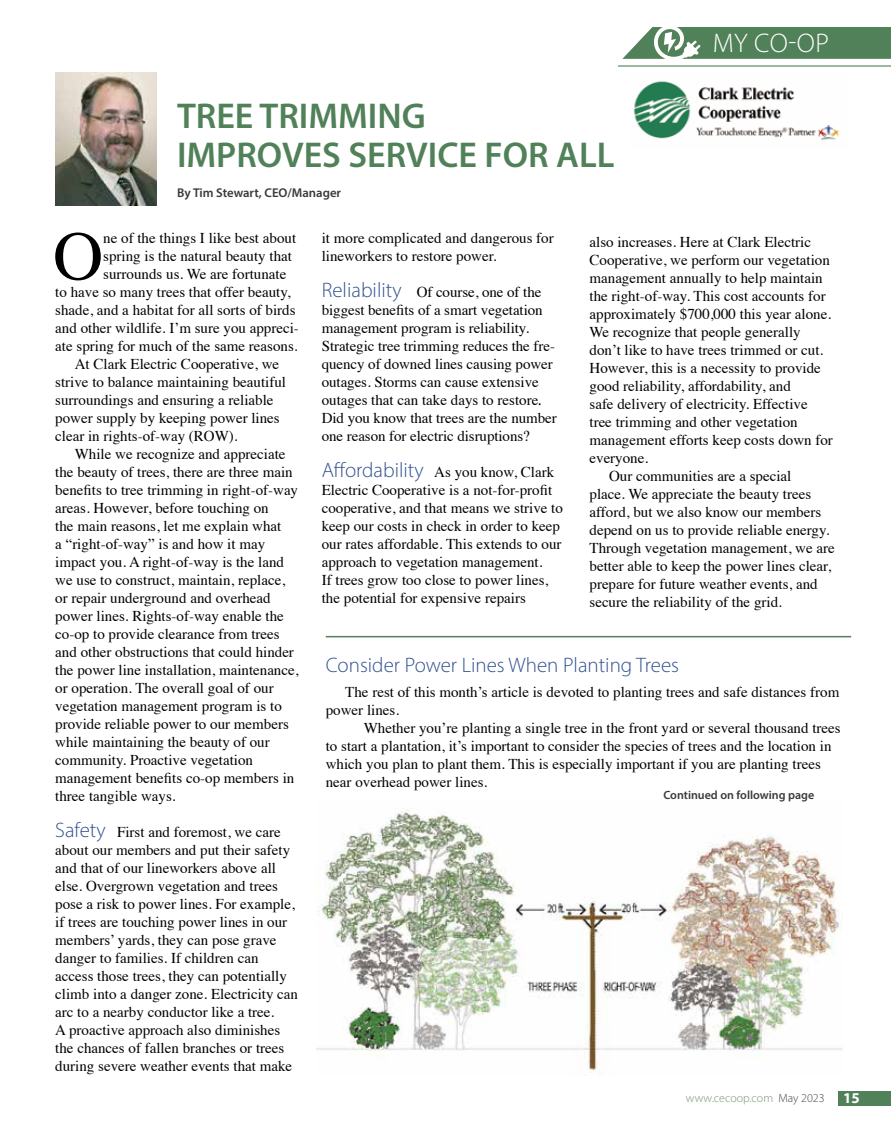
<style>
.page{position:relative;width:891px;height:1134px;background:#fff}
.page>*{position:absolute;margin:0;border:0;box-sizing:border-box;transform-origin:0 0}
.t1{font:69.45px "Times";color:#000}
.t2{font:600 36px/39px "Myriad Pro";color:#518159}
.t3{font:300 27px "Myriad Pro";color:#fff}
.t4{font:300 21px "Myriad Pro";color:#33528f}
.t5{font:15px/18px "Times";color:#000}
.t6{font:600 12.75px "Myriad Pro";color:#393939}
.t7{font:600 12px "Myriad Pro";color:#393939}
.t8{font:300 12px "Myriad Pro";color:#729473}
.s1{font-family:"Myriad Pro";font-weight:300;font-size:21px;color:#33528f}
.s2{font-family:"Myriad Pro"}
.s3{color:#484848}
.s4{font-weight:700;font-size:15px;color:#fff}
</style>
<div class="page">
<img style="left:634px;top:81px;width:205px;height:60px">
<div style="left:838px;top:1091px;width:53px;height:14px;background:#518159"></div>
<hr style="left:618px;top:65px;width:273px;height:2px;background:#518159">
<svg style="left:622px;top:27px;width:269px;height:32px;background:#68916e"></svg>
<img style="left:55px;top:73px;width:102px;height:132px">
<img style="left:317px;top:809px;width:525px;height:265px">
<hr style="left:326px;top:636px;width:525px;height:1px;background:#518159">
<h2 class="t2" style="left:177px;top:96px;width:439px">TREE TRIMMING<br>IMPROVES SERVICE FOR ALL</h2>
<p class="t6" style="left:177px;top:185px;width:165px">By Tim Stewart, CEO/Manager</p>
<h3 class="t3" style="left:713px;top:27px;width:118px">MY CO-OP</h3>
<h1 class="t1" style="left:53px;top:191px;width:52px">O</h1>
<p class="t5" style="left:103px;top:228px;width:194px">ne of the things I like best about</p>
<p class="t5" style="left:103px;top:246px;width:190px">spring is the natural beauty that</p>
<p class="t5" style="left:103px;top:264px;width:185px">surrounds us. We are fortunate</p>
<p class="t5" style="left:55px;top:282px;width:237px">to have so many trees that offer beauty,</p>
<p class="t5" style="left:55px;top:300px;width:242px">shade, and a habitat for all sorts of birds</p>
<p class="t5" style="left:55px;top:318px;width:245px">and other wildlife. I’m sure you appreci-</p>
<p class="t5" style="left:55px;top:336px;width:244px">ate spring for much of the same reasons.</p>
<p class="t5" style="left:75px;top:354px;width:206px">At Clark Electric Cooperative, we</p>
<p class="t5" style="left:55px;top:372px;width:232px">strive to balance maintaining beautiful</p>
<p class="t5" style="left:55px;top:390px;width:220px">surroundings and ensuring a reliable</p>
<p class="t5" style="left:55px;top:408px;width:226px">power supply by keeping power lines</p>
<p class="t5" style="left:55px;top:426px;width:184px">clear in rights-of-way (ROW).</p>
<p class="t5" style="left:75px;top:444px;width:212px">While we recognize and appreciate</p>
<p class="t5" style="left:55px;top:462px;width:239px">the beauty of trees, there are three main</p>
<p class="t5" style="left:55px;top:480px;width:244px">benefits to tree trimming in right-of-way</p>
<p class="t5" style="left:55px;top:498px;width:215px">areas. However, before touching on</p>
<p class="t5" style="left:55px;top:516px;width:228px">the main reasons, let me explain what</p>
<p class="t5" style="left:55px;top:534px;width:211px">a “right-of-way” is and how it may</p>
<p class="t5" style="left:55px;top:552px;width:230px">impact you. A right-of-way is the land</p>
<p class="t5" style="left:55px;top:570px;width:231px">we use to construct, maintain, replace,</p>
<p class="t5" style="left:55px;top:588px;width:217px">or repair underground and overhead</p>
<p class="t5" style="left:55px;top:606px;width:230px">power lines. Rights-of-way enable the</p>
<p class="t5" style="left:55px;top:624px;width:226px">co-op to provide clearance from trees</p>
<p class="t5" style="left:55px;top:642px;width:240px">and other obstructions that could hinder</p>
<p class="t5" style="left:55px;top:660px;width:245px">the power line installation, maintenance,</p>
<p class="t5" style="left:55px;top:678px;width:220px">or operation. The overall goal of our</p>
<p class="t5" style="left:55px;top:696px;width:228px">vegetation management program is to</p>
<p class="t5" style="left:55px;top:714px;width:235px">provide reliable power to our members</p>
<p class="t5" style="left:55px;top:732px;width:216px">while maintaining the beauty of our</p>
<p class="t5" style="left:55px;top:750px;width:199px">community. Proactive vegetation</p>
<p class="t5" style="left:55px;top:768px;width:241px">management benefits co-op members in</p>
<p class="t5" style="left:55px;top:786px;width:122px">three tangible ways.</p>
<p class="t5" style="left:55px;top:822px;width:244px"><span class="s1">Safety</span> First and foremost, we care about our members and put their safety and that of our lineworkers above all else. Overgrown vegetation and trees pose a risk to power lines. For example, if trees are touching power lines in our members’ yards, they can pose grave danger to families. If children can access those trees, they can potentially climb into a danger zone. Electricity can arc to a nearby conductor like a tree.<br>A proactive approach also diminishes the chances of fallen branches or trees during severe weather events that make</p>
<p class="t5" style="left:322px;top:228px;width:234px">it more complicated and dangerous for lineworkers to restore power.</p>
<p class="t5" style="left:322px;top:282px;width:237px"><span class="s1">Reliability</span> Of course, one of the biggest benefits of a smart vegetation management program is reliability.<br>Strategic tree trimming reduces the fre&shy;quency of downed lines causing power outages. Storms can cause extensive outages that can take days to restore<span class="s2">.<br></span>Did you know that trees are the number one reason for electric disruptions?</p>
<p class="t5" style="left:322px;top:462px;width:243px"><span class="s1">Affordability</span> As you know, Clark Electric Cooperative is a not-for-profit cooperative, and that means we strive to keep our costs in check in order to keep our rates affordable. This extends to our approach to vegetation management.<br>If trees grow too close to power lines, the potential for expensive repairs</p>
<p class="t5" style="left:590px;top:232px;width:223px">also increases. Here at Clark Electric</p>
<p class="t5" style="left:590px;top:250px;width:242px">Cooperative, we perform our vegetation</p>
<p class="t5" style="left:590px;top:268px;width:235px">management annually to help maintain</p>
<p class="t5" style="left:590px;top:286px;width:238px">the right-of-way. This cost accounts for</p>
<p class="t5" style="left:590px;top:304px;width:243px">approximately $700,000 this year alone.</p>
<p class="t5" style="left:590px;top:322px;width:213px">We recognize that people generally</p>
<p class="t5" style="left:590px;top:340px;width:235px">don’t like to have trees trimmed or cut.</p>
<p class="t5" style="left:590px;top:358px;width:233px">However, this is a necessity to provide</p>
<p class="t5" style="left:590px;top:376px;width:203px">good reliability, affordability, and</p>
<p class="t5" style="left:590px;top:394px;width:220px">safe delivery of electricity. Effective</p>
<p class="t5" style="left:590px;top:412px;width:210px">tree trimming and other vegetation</p>
<p class="t5" style="left:590px;top:430px;width:245px">management efforts keep costs down for</p>
<p class="t5" style="left:590px;top:448px;width:60px">everyone.</p>
<p class="t5" style="left:609px;top:466px;width:184px">Our communities are a special</p>
<p class="t5" style="left:590px;top:484px;width:223px">place. We appreciate the beauty trees</p>
<p class="t5" style="left:590px;top:502px;width:233px">afford, but we also know our members</p>
<p class="t5" style="left:590px;top:520px;width:241px">depend on us to provide reliable energy.</p>
<p class="t5" style="left:590px;top:538px;width:247px">Through vegetation management, we are</p>
<p class="t5" style="left:590px;top:556px;width:243px">better able to keep the power lines clear,</p>
<p class="t5" style="left:590px;top:574px;width:230px">prepare for future weather events, and</p>
<p class="t5" style="left:590px;top:592px;width:194px">secure the reliability of the grid.</p>
<h3 class="t4" style="left:326px;top:653px;width:355px">Consider Power Lines When Planting Trees</h3>
<p class="t5" style="left:326px;top:682px;width:515px;text-indent:20px">The rest of this month’s article is devoted to planting trees and safe distances from power lines.</p>
<p class="t5" style="left:326px;top:718px;width:516px;text-indent:38px">Whether you’re planting a single tree in the front yard or several thousand trees to start a plantation, it’s important to consider the species of trees and the location in which you plan to plant them. This is especially important if you are planting trees near overhead power lines.</p>
<p class="t7" style="left:663px;top:787px;width:152px">Continued on following page</p>
<p class="t8" style="left:686px;top:1091px;width:175px">www.cecoop.com <span class="s3">May 2023</span> <span class="s4">15</span></p>
</div>
